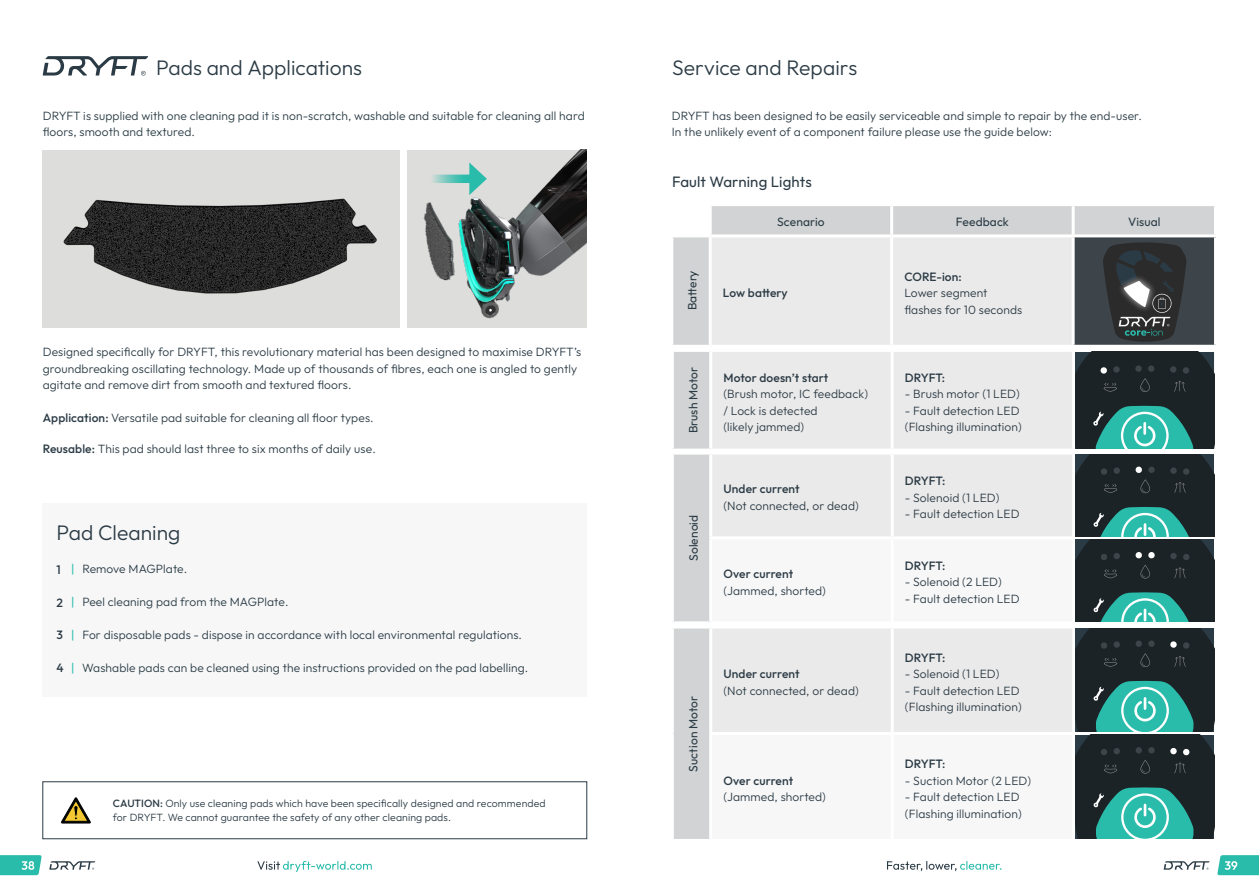
<style>
.page{position:relative;width:1259px;height:893px;background:#fff}
.page>*{position:absolute;margin:0;border:0;box-sizing:border-box;transform-origin:0 0}
.Body_Copy{font:300 21px "Outfit";color:#2b3b45}
.Body_Copy-2{font:15px "Outfit";letter-spacing:.01em;color:#2b3b45}
.Body_Copy-3{font:300 12px/16.5px "Outfit";letter-spacing:.01em;color:#2b3b45}
.Body_Copy-4{font:300 12px/16.5px "Outfit";letter-spacing:.01em;color:#2a3c45}
.Body_Copy-5{font:500 12px "Outfit";letter-spacing:-.005em;color:#2b3b45}
.Body_Copy-6{font:12px "Outfit";letter-spacing:.01em;color:#2b3b45}
.Body_Copy-7{font:300 10.5px/13.5px "Outfit";letter-spacing:.01em;color:#2b3b45}
.s1{font-weight:500}
.s2{font-weight:400;color:#2abcab}
</style>
<div class="page">
<div style="left:43px;top:150px;width:357px;height:177px;background:#dddddb"></div>
<svg style="left:43px;top:56px;width:105px;height:20px"></svg>
<div style="left:43px;top:503px;width:544px;height:194px;background:#f7f7f8"></div>
<img style="left:407px;top:150px;width:180px;height:177px">
<img style="left:63px;top:198px;width:314px;height:96px">
<svg style="left:428px;top:175px;width:41px;height:8px"></svg>
<svg style="left:469px;top:162px;width:18px;height:33px"></svg>
<div style="left:43px;top:782px;width:544px;height:57px;background:#fff;border:1px solid #2b3b45"></div>
<svg style="left:61px;top:797px;width:30px;height:27px"></svg>
<svg style="left:61px;top:798px;width:29px;height:25px"></svg>
<div style="left:672px;top:236px;width:38px;height:110px;background:#d1d3d4"></div>
<hr style="left:670px;top:234px;width:40px;height:3px;background:#fff">
<hr style="left:670px;top:237px;width:3px;height:108px;background:#fff">
<hr style="left:708px;top:237px;width:3px;height:108px;background:#fff">
<hr style="left:670px;top:345px;width:40px;height:3px;background:#fff">
<svg style="left:710px;top:205px;width:505px;height:140px;background:#c2c3c4"></svg>
<div style="left:672px;top:627px;width:39px;height:213px;background:#d1d3d4"></div>
<hr style="left:671px;top:625px;width:40px;height:3px;background:#fff">
<hr style="left:671px;top:628px;width:3px;height:105px;background:#fff">
<hr style="left:709px;top:628px;width:3px;height:104px;background:#fff">
<hr style="left:671px;top:733px;width:3px;height:106px;background:#fff">
<hr style="left:709px;top:732px;width:183px;height:3px;background:#fff">
<hr style="left:709px;top:735px;width:3px;height:104px;background:#fff">
<hr style="left:671px;top:839px;width:40px;height:3px;background:#fff">
<div style="left:672px;top:350px;width:39px;height:100px;background:#d1d3d4"></div>
<hr style="left:671px;top:349px;width:40px;height:3px;background:#fff">
<hr style="left:671px;top:352px;width:3px;height:97px;background:#fff">
<hr style="left:709px;top:352px;width:3px;height:97px;background:#fff">
<hr style="left:671px;top:449px;width:40px;height:3px;background:#fff">
<div style="left:672px;top:453px;width:39px;height:170px;background:#d1d3d4"></div>
<hr style="left:671px;top:452px;width:40px;height:3px;background:#fff">
<hr style="left:671px;top:455px;width:3px;height:83px;background:#fff">
<hr style="left:709px;top:455px;width:3px;height:81px;background:#fff">
<hr style="left:671px;top:538px;width:3px;height:83px;background:#fff">
<hr style="left:709px;top:536px;width:183px;height:3px;background:#fff">
<hr style="left:709px;top:539px;width:3px;height:82px;background:#fff">
<hr style="left:671px;top:621px;width:40px;height:3px;background:#fff">
<svg style="left:712px;top:352px;width:503px;height:487px"></svg>
<svg style="left:887px;top:861px;width:114px;height:10px"></svg>
<svg style="left:49px;top:861px;width:46px;height:9px"></svg>
<svg style="left:0;top:855px;width:42px;height:20px"></svg>
<svg style="left:1163px;top:861px;width:46px;height:9px"></svg>
<svg style="left:1217px;top:855px;width:42px;height:20px"></svg>
<svg style="left:257px;top:861px;width:115px;height:11px"></svg>
<p class="Body_Copy" style="left:156px;top:55px;width:207px">Pads and Applications</p>
<p class="Body_Copy-4" style="left:43px;top:107px;width:543px">DRYFT is supplied with one cleaning pad it is non-scratch, washable and suitable for cleaning all hard floors, smooth and textured.</p>
<p class="Body_Copy-3" style="left:43px;top:344px;width:540px">Designed specifically for DRYFT, this revolutionary material has been designed to maximise DRYFT’s groundbreaking oscillating technology. Made up of thousands of fibres, each one is angled to gently agitate and remove dirt from smooth and textured floors.</p>
<p class="Body_Copy-3" style="left:43px;top:409px;width:332px"><span class="s1">Application:</span> Versatile pad suitable for cleaning all floor types.</p>
<p class="Body_Copy-3" style="left:43px;top:441px;width:335px"><span class="s1">Reusable:</span> This pad should last three to six months of daily use.</p>
<p class="Body_Copy" style="left:56px;top:519px;width:126px">Pad Cleaning</p>
<p class="Body_Copy-5" style="left:56px;top:562px;width:6px">1</p>
<p class="Body_Copy-5" style="left:56px;top:594px;width:8px">2</p>
<p class="Body_Copy-5" style="left:56px;top:627px;width:8px">3</p>
<p class="Body_Copy-5" style="left:56px;top:660px;width:9px">4</p>
<p class="Body_Copy-4" style="left:71px;top:561px;width:118px"><span class="s2">|</span> Remove MAGPlate.</p>
<p class="Body_Copy-4" style="left:71px;top:594px;width:219px"><span class="s2">|</span> Peel cleaning pad from the MAGPlate.</p>
<p class="Body_Copy-4" style="left:71px;top:627px;width:452px"><span class="s2">|</span> For disposable pads - dispose in accordance with local environmental regulations.</p>
<p class="Body_Copy-4" style="left:71px;top:659px;width:459px"><span class="s2">|</span> Washable pads can be cleaned using the instructions provided on the pad labelling.</p>
<p class="Body_Copy-7" style="left:113px;top:797px;width:434px"><span class="s1">CAUTION:</span> Only use cleaning pads which have been specifically designed and recommended for DRYFT. We cannot guarantee the safety of any other cleaning pads.</p>
<p class="Body_Copy" style="left:672px;top:55px;width:187px">Service and Repairs</p>
<p class="Body_Copy-3" style="left:672px;top:107px;width:471px">DRYFT has been designed to be easily serviceable and simple to repair by the end-user.<br>In the unlikely event of a component failure please use the guide below:</p>
<p class="Body_Copy-2" style="left:672px;top:172px;width:141px">Fault Warning Lights</p>
<p class="Body_Copy-6" style="left:777px;top:214px;width:49px">Scenario</p>
<p class="Body_Copy-6" style="left:956px;top:214px;width:55px">Feedback</p>
<p class="Body_Copy-6" style="left:1128px;top:214px;width:34px">Visual</p>
<p class="Body_Copy-6" style="left:684px;top:310px;width:42px;rotate:-90deg">Battery</p>
<p class="Body_Copy-6" style="left:685px;top:433px;width:68px;rotate:-90deg">Brush Motor</p>
<p class="Body_Copy-6" style="left:686px;top:561px;width:48px;rotate:-90deg">Solenoid</p>
<p class="Body_Copy-5" style="left:723px;top:285px;width:66px">Low battery</p>
<p class="Body_Copy-5" style="left:723px;top:369px;width:106px">Motor doesn’t start</p>
<p class="Body_Copy-3" style="left:723px;top:386px;width:146px">(Brush motor, IC feedback)</p>
<p class="Body_Copy-3" style="left:723px;top:402px;width:96px">/ Lock is detected (likely jammed)</p>
<p class="Body_Copy-3" style="left:723px;top:481px;width:137px"><span class="s1">Under current<br></span>(Not connected, or dead)</p>
<p class="Body_Copy-3" style="left:723px;top:566px;width:104px"><span class="s1">Over current </span>(Jammed, shorted)</p>
<p class="Body_Copy-6" style="left:686px;top:772px;width:77px;rotate:-90deg">Suction Motor</p>
<p class="Body_Copy-3" style="left:723px;top:666px;width:137px"><span class="s1">Under current<br></span>(Not connected, or dead)</p>
<p class="Body_Copy-3" style="left:723px;top:772px;width:104px"><span class="s1">Over current </span>(Jammed, shorted)</p>
<p class="Body_Copy-3" style="left:904px;top:268px;width:85px"><span class="s1">CORE-ion:<br></span>Lower segment</p>
<p class="Body_Copy-3" style="left:904px;top:301px;width:119px">flashes for 10 seconds</p>
<p class="Body_Copy-5" style="left:905px;top:369px;width:42px">DRYFT:</p>
<p class="Body_Copy-3" style="left:905px;top:386px;width:116px">- Brush motor (1 LED)</p>
<p class="Body_Copy-3" style="left:905px;top:402px;width:116px">- Fault detection LED</p>
<p class="Body_Copy-3" style="left:905px;top:419px;width:118px">(Flashing illumination)</p>
<p class="Body_Copy-5" style="left:905px;top:473px;width:42px">DRYFT:</p>
<p class="Body_Copy-3" style="left:905px;top:489px;width:96px">- Solenoid (1 LED)</p>
<p class="Body_Copy-3" style="left:905px;top:506px;width:116px">- Fault detection LED</p>
<p class="Body_Copy-5" style="left:905px;top:558px;width:42px">DRYFT:</p>
<p class="Body_Copy-3" style="left:905px;top:574px;width:98px">- Solenoid (2 LED)</p>
<p class="Body_Copy-3" style="left:905px;top:591px;width:116px">- Fault detection LED</p>
<p class="Body_Copy-5" style="left:905px;top:649px;width:42px">DRYFT:</p>
<p class="Body_Copy-3" style="left:905px;top:666px;width:96px">- Solenoid (1 LED)</p>
<p class="Body_Copy-3" style="left:905px;top:682px;width:116px">- Fault detection LED</p>
<p class="Body_Copy-3" style="left:905px;top:699px;width:118px">(Flashing illumination)</p>
<p class="Body_Copy-5" style="left:905px;top:756px;width:42px">DRYFT:</p>
<p class="Body_Copy-3" style="left:905px;top:772px;width:128px">- Suction Motor (2 LED)</p>
<p class="Body_Copy-3" style="left:905px;top:789px;width:116px">- Fault detection LED</p>
<p class="Body_Copy-3" style="left:905px;top:805px;width:118px">(Flashing illumination)</p>
</div>
